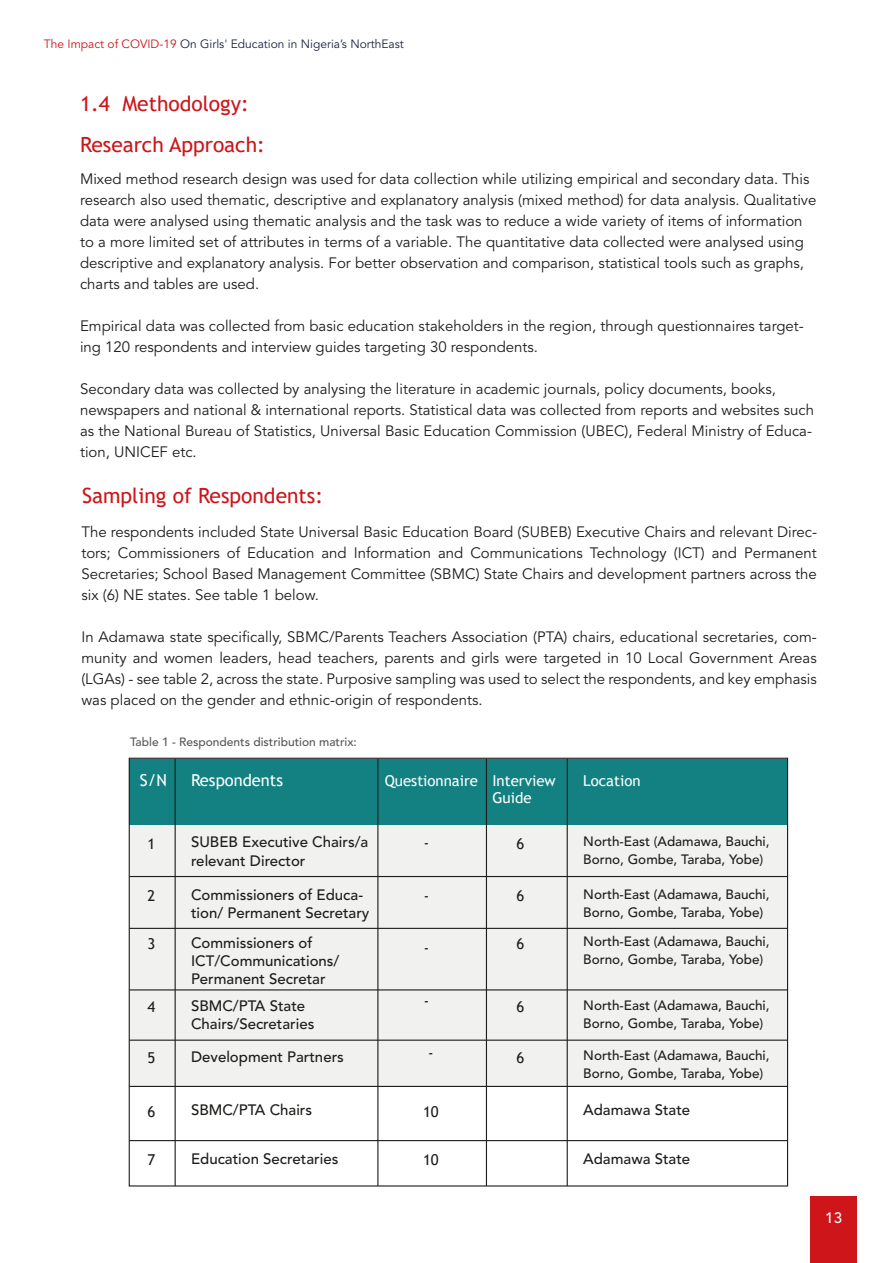
<style>
.page{position:relative;width:893px;height:1263px;background:#fff}
.page>*{position:absolute;margin:0;border:0;box-sizing:border-box;transform-origin:0 0}
.t1{font:21px "Trebuchet MS";color:#cd151a}
.t2{font:16.5px "Trebuchet MS";color:#fff}
.t3{font:15px/21px "Avenir LT Std";color:#1d1d1b}
.t4{font:500 15px/18px "Avenir LT Std";color:#1d1d1b}
.t5{font:15px/16.5px "Trebuchet MS";color:#fff}
.t6{font:15px "Trebuchet MS";color:#1d1d1b}
.t7{font:500 15px "Avenir LT Std";color:#fff}
.t8{font:500 13.5px/18px "Avenir LT Std";color:#1d1d1b}
.t9{font:12px "Avenir LT Std";color:#1c2241}
.t10{font:500 12px "Avenir LT Std";color:#575756}
.s1{color:#cd151a}
</style>
<div class="page">
<div style="left:810px;top:1197px;width:47px;height:66px;background:#cd151a"></div>
<div style="left:129px;top:808px;width:659px;height:278px;background:#f1f1f0"></div>
<div style="left:129px;top:759px;width:659px;height:66px;background:#138182"></div>
<hr style="left:175px;top:759px;width:1px;height:427px;background:#1d1d1b">
<hr style="left:377px;top:759px;width:1px;height:427px;background:#1d1d1b">
<hr style="left:486px;top:759px;width:1px;height:427px;background:#1d1d1b">
<hr style="left:567px;top:759px;width:1px;height:427px;background:#1d1d1b">
<hr style="left:129px;top:876px;width:659px;height:1px;background:#1d1d1b">
<hr style="left:129px;top:928px;width:659px;height:1px;background:#1d1d1b">
<hr style="left:129px;top:989px;width:659px;height:1px;background:#1d1d1b">
<hr style="left:129px;top:1039px;width:659px;height:2px;background:#1d1d1b">
<hr style="left:129px;top:1086px;width:659px;height:1px;background:#1d1d1b">
<hr style="left:129px;top:1140px;width:659px;height:1px;background:#1d1d1b">
<p class="t9" style="left:44px;top:36px;width:361px"><span class="s1">The Impact of COVID-19</span> On Girls' Education in Nigeria’s NorthEast</p>
<h1 class="t1" style="left:80px;top:90px;width:170px">1.4 Methodology:</h1>
<h1 class="t1" style="left:80px;top:132px;width:186px">Research Approach:</h1>
<p class="t3" style="left:80px;top:168px;width:738px">Mixed method research design was used for data collection while utilizing empirical and secondary data. This research also used thematic, descriptive and explanatory analysis (mixed method) for data analysis. Qualitative data were analysed using thematic analysis and the task was to reduce a wide variety of items of information to a more limited set of attributes in terms of a variable. The quantitative data collected were analysed using descriptive and explanatory analysis. For better observation and comparison, statistical tools such as graphs, charts and tables are used.</p>
<p class="t3" style="left:80px;top:315px;width:725px">Empirical data was collected from basic education stakeholders in the region, through questionnaires target&shy;ing 120 respondents and interview guides targeting 30 respondents.</p>
<p class="t3" style="left:80px;top:378px;width:736px">Secondary data was collected by analysing the literature in academic journals, policy documents, books, newspapers and national &amp; international reports. Statistical data was collected from reports and websites such as the National Bureau of Statistics, Universal Basic Education Commission (UBEC), Federal Ministry of Educa&shy;tion, UNICEF etc.</p>
<h1 class="t1" style="left:82px;top:482px;width:243px">Sampling of Respondents:</h1>
<p class="t3" style="left:81px;top:522px;width:737px;text-align:justify">The respondents included State Universal Basic Education Board (SUBEB) Executive Chairs and relevant Direc&shy;tors; Commissioners of Education and Information and Communications Technology (ICT) and Permanent Secretaries; School Based Management Committee (SBMC) State Chairs and development partners across the six (6) NE states. See table 1 below.</p>
<p class="t3" style="left:81px;top:627px;width:737px;text-align:justify">In Adamawa state specifically, SBMC/Parents Teachers Association (PTA) chairs, educational secretaries, com&shy;munity and women leaders, head teachers, parents and girls were targeted in 10 Local Government Areas (LGAs) - see table 2, across the state. Purposive sampling was used to select the respondents, and key emphasis was placed on the gender and ethnic-origin of respondents.</p>
<p class="t10" style="left:130px;top:735px;width:228px">Table 1 - Respondents distribution matrix:</p>
<p class="t2" style="left:140px;top:770px;width:29px">S/N</p>
<p class="t2" style="left:191px;top:770px;width:94px">Respondents</p>
<p class="t5" style="left:492px;top:773px;width:65px;text-indent:-108px">Questionnaire Interview<br>Guide</p>
<p class="t5" style="left:583px;top:773px;width:59px">Location</p>
<p class="t6" style="left:147px;top:834px;width:9px">1</p>
<p class="t8" style="left:583px;top:833px;width:188px">North-East (Adamawa, Bauchi,<br>Borno, Gombe, Taraba, Yobe)</p>
<p class="t4" style="left:191px;top:834px;width:179px">SUBEB Executive Chairs/a relevant Director</p>
<p class="t4" style="left:191px;top:886px;width:180px">Commissioners of Educa&shy;tion/ Permanent Secretary</p>
<p class="t4" style="left:191px;top:934px;width:150px">Commissioners of<br>ICT/Communications/<br>Permanent Secretar</p>
<p class="t4" style="left:191px;top:997px;width:125px">SBMC/PTA State<br>Chairs/Secretaries</p>
<p class="t4" style="left:191px;top:1048px;width:154px">Development Partners</p>
<p class="t4" style="left:191px;top:1101px;width:123px">SBMC/PTA Chairs</p>
<p class="t4" style="left:191px;top:1150px;width:149px">Education Secretaries</p>
<p class="t6" style="left:517px;top:834px;width:9px">6</p>
<p class="t6" style="left:424px;top:834px;width:7px">-</p>
<p class="t8" style="left:583px;top:885px;width:188px">North-East (Adamawa, Bauchi,<br>Borno, Gombe, Taraba, Yobe)</p>
<p class="t6" style="left:147px;top:886px;width:9px">2</p>
<p class="t6" style="left:147px;top:934px;width:9px">3</p>
<p class="t6" style="left:517px;top:886px;width:9px">6</p>
<p class="t6" style="left:517px;top:934px;width:9px">6</p>
<p class="t6" style="left:424px;top:886px;width:7px">-</p>
<p class="t8" style="left:583px;top:933px;width:188px">North-East (Adamawa, Bauchi,<br>Borno, Gombe, Taraba, Yobe)</p>
<p class="t6" style="left:424px;top:938px;width:7px">-</p>
<p class="t8" style="left:583px;top:996px;width:188px">North-East (Adamawa, Bauchi,<br>Borno, Gombe, Taraba, Yobe)</p>
<p class="t6" style="left:424px;top:991px;width:7px">-</p>
<p class="t6" style="left:517px;top:997px;width:9px">6</p>
<p class="t6" style="left:517px;top:1048px;width:9px">6</p>
<p class="t6" style="left:147px;top:997px;width:9px">4</p>
<p class="t6" style="left:147px;top:1048px;width:9px">5</p>
<p class="t8" style="left:583px;top:1047px;width:188px">North-East (Adamawa, Bauchi,<br>Borno, Gombe, Taraba, Yobe)</p>
<p class="t6" style="left:428px;top:1043px;width:7px">-</p>
<p class="t4" style="left:583px;top:1101px;width:108px">Adamawa State</p>
<p class="t6" style="left:147px;top:1102px;width:9px">6</p>
<p class="t6" style="left:147px;top:1150px;width:9px">7</p>
<p class="t6" style="left:423px;top:1102px;width:17px">10</p>
<p class="t6" style="left:423px;top:1150px;width:17px">10</p>
<p class="t4" style="left:583px;top:1150px;width:108px">Adamawa State</p>
<p class="t7" style="left:825px;top:1209px;width:18px">13</p>
</div>
